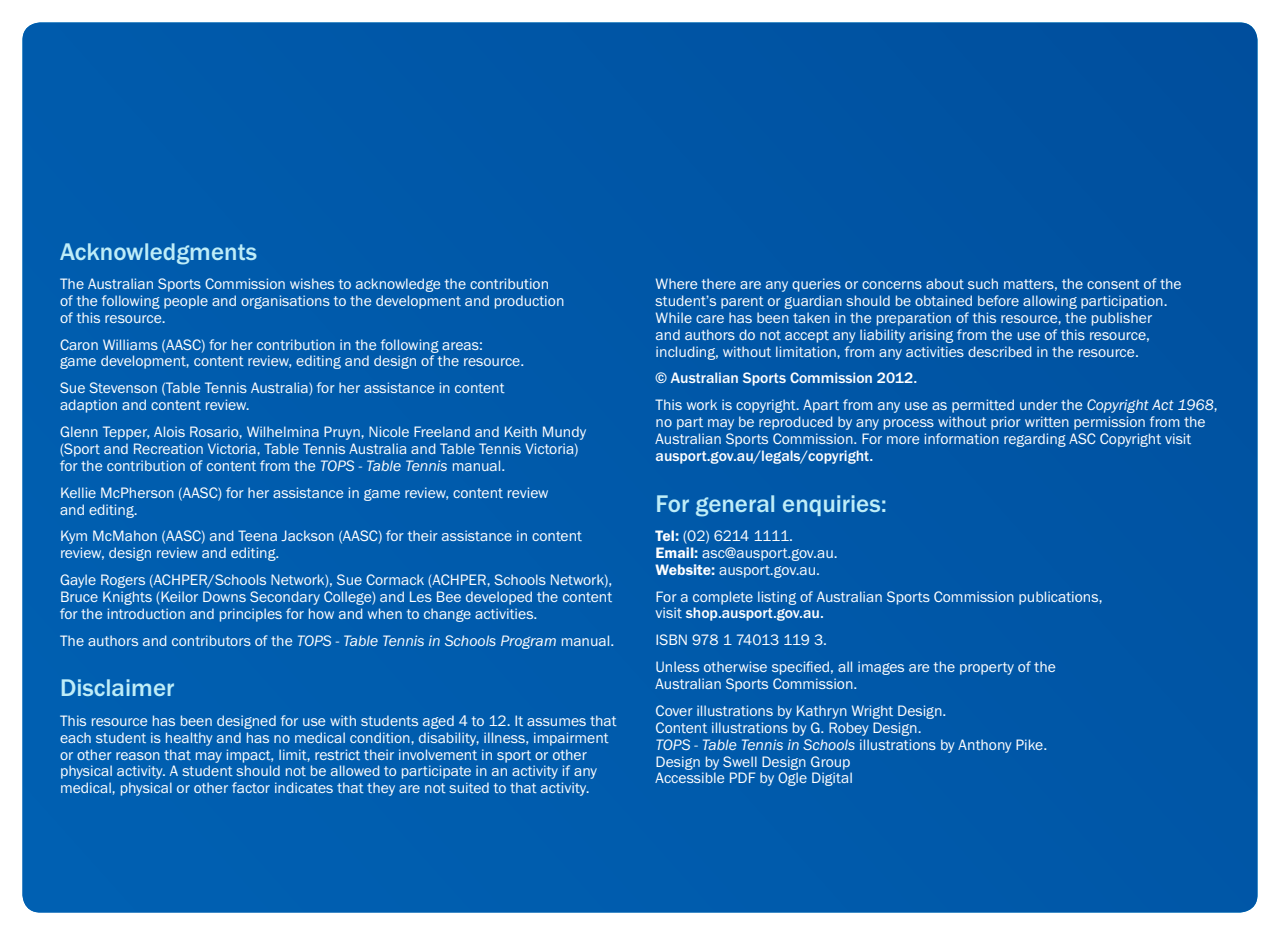
<style>
.page{position:relative;width:1280px;height:935px;background:#fff}
.page>*{position:absolute;margin:0;border:0;box-sizing:border-box;transform-origin:0 0}
.Acknowledgements_tit{font:500 25px "Franklin Gothic Itc T";color:#beedf8}
.Acknowledgment_body{font:15.62px/16.9px "Franklin Gothic Itc T";color:#fff}
.Acknowledgment_body-2{font:500 15.62px "Franklin Gothic Itc T";color:#fff}
.s1{font-style:italic}
.s2{font-weight:500}
.s3{font-weight:600}
</style>
<div class="page">
<div style="left:22px;top:22px;width:1236px;height:890px;background:#0059a9"></div>
<h2 class="Acknowledgements_tit" style="left:60px;top:237px;width:199px">Acknowledgments</h2>
<p class="Acknowledgment_body" style="left:60px;top:275px;width:506px">The Australian Sports Commission wishes to acknowledge the contribution of the following people and organisations to the development and production of this resource.</p>
<p class="Acknowledgment_body" style="left:60px;top:336px;width:466px">Caron Williams (AASC) for her contribution in the following areas:<br>game development, content review, editing and design of the resource.</p>
<p class="Acknowledgment_body" style="left:60px;top:379px;width:446px">Sue Stevenson (Table Tennis Australia) for her assistance in content adaption and content review.</p>
<p class="Acknowledgment_body" style="left:60px;top:423px;width:528px">Glenn Tepper, Alois Rosario, Wilhelmina Pruyn, Nicole Freeland and Keith Mundy (Sport and Recreation Victoria, Table Tennis Australia and Table Tennis Victoria) for the contribution of content from the <span class="s1">TOPS - Table Tennis</span> manual.</p>
<p class="Acknowledgment_body" style="left:60px;top:484px;width:490px">Kellie McPherson (AASC) for her assistance in game review, content review and editing.</p>
<p class="Acknowledgment_body" style="left:60px;top:528px;width:524px">Kym McMahon (AASC) and Teena Jackson (AASC) for their assistance in content review, design review and editing.</p>
<p class="Acknowledgment_body" style="left:60px;top:571px;width:554px;text-align:justify">Gayle Rogers (ACHPER/Schools Network), Sue Cormack (ACHPER, Schools Network), Bruce Knights (Keilor Downs Secondary College) and Les Bee developed the content for the introduction and principles for how and when to change activities.</p>
<p class="Acknowledgment_body" style="left:60px;top:632px;width:556px">The authors and contributors of the <span class="s1">TOPS - Table Tennis in Schools Program</span> manual.</p>
<h2 class="Acknowledgements_tit" style="left:60px;top:674px;width:116px">Disclaimer</h2>
<p class="Acknowledgment_body" style="left:60px;top:712px;width:558px">This resource has been designed for use with students aged 4 to 12. It assumes that each student is healthy and has no medical condition, disability, illness, impairment or other reason that may impact, limit, restrict their involvement in sport or other physical activity. A student should not be allowed to participate in an activity if any medical, physical or other factor indicates that they are not suited to that activity.</p>
<p class="Acknowledgment_body" style="left:656px;top:275px;width:528px">Where there are any queries or concerns about such matters, the consent of the student’s parent or guardian should be obtained before allowing participation.<br>While care has been taken in the preparation of this resource, the publisher<br>and authors do not accept any liability arising from the use of this resource, including, without limitation, from any activities described in the resource.</p>
<p class="Acknowledgment_body-2" style="left:656px;top:369px;width:263px">© Australian Sports Commission 2012.</p>
<p class="Acknowledgment_body" style="left:656px;top:396px;width:564px">This work is copyright. Apart from any use as permitted under the <span class="s1">Copyright Act 1968</span>, no part may be reproduced by any process without prior written permission from the Australian Sports Commission. For more information regarding ASC Copyright visit <span class="s2">ausport.gov.au/legals/copyright.</span></p>
<h2 class="Acknowledgements_tit" style="left:656px;top:489px;width:233px">For general enquiries:</h2>
<p class="Acknowledgment_body" style="left:656px;top:527px;width:184px"><span class="s3">Tel:</span> (02) 6214 1111.<br><span class="s3">Email:</span> asc@ausport.gov.au.<br><span class="s3">Website:</span> ausport.gov.au.</p>
<p class="Acknowledgment_body" style="left:656px;top:588px;width:448px">For a complete listing of Australian Sports Commission publications, visit <span class="s2">shop.ausport.gov.au.</span></p>
<p class="Acknowledgment_body" style="left:656px;top:631px;width:173px">ISBN 978 1 74013 119 3.</p>
<p class="Acknowledgment_body" style="left:656px;top:658px;width:402px">Unless otherwise specified, all images are the property of the<br>Australian Sports Commission.</p>
<p class="Acknowledgment_body" style="left:656px;top:702px;width:393px">Cover illustrations by Kathryn Wright Design.<br>Content illustrations by G. Robey Design.<br><span class="s1">TOPS - Table Tennis in Schools</span> illustrations by Anthony Pike.<br>Design by Swell Design Group<br>Accessible PDF by Ogle Digital</p>
</div>
